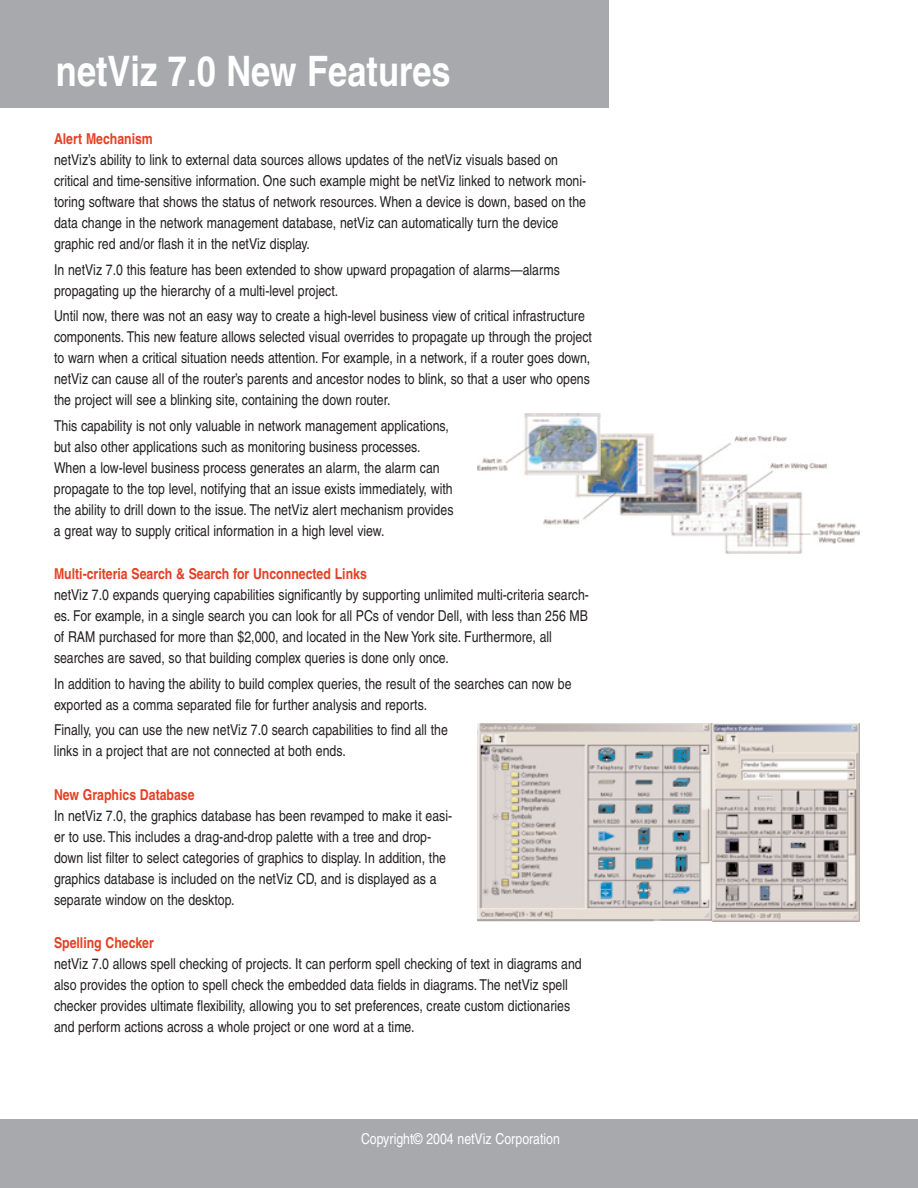
<style>
.page{position:relative;width:918px;height:1188px;background:#fff}
.page>*{position:absolute;margin:0;border:0;box-sizing:border-box;transform-origin:0 0}
.t1{font:700 condensed 42px "Helvetica";color:#fff}
.t2{font:condensed 15px/21px "Helvetica";color:#231f20}
.t3{font:700 condensed 15px "Helvetica";color:#e53f25}
.t4{font:condensed 15px "Helvetica";color:#fff}
</style>
<div class="page">
<div style="left:0;top:0;width:608px;height:107px;background:#a8a9ad"></div>
<div style="left:0;top:1119px;width:918px;height:69px;background:#a8a9ad"></div>
<img style="left:477px;top:413px;width:383px;height:141px">
<img style="left:477px;top:723px;width:383px;height:199px">
<h1 class="t1" style="left:56px;top:56px;width:396px">netViz 7.0 New Features</h1>
<p class="t3" style="left:54px;top:133px;width:100px">Alert Mechanism</p>
<p class="t2" style="left:54px;top:151px;width:534px">netViz’s ability to link to external data sources allows updates of the netViz visuals based on critical and time-sensitive information. One such example might be netViz linked to network moni&shy;toring software that shows the status of network resources. When a device is down, based on the data change in the network management database, netViz can automatically turn the device graphic red and/or flash it in the netViz display.</p>
<p class="t2" style="left:54px;top:260px;width:507px">In netViz 7.0 this feature has been extended to show upward propagation of alarms—alarms propagating up the hierarchy of a multi-level project.</p>
<p class="t2" style="left:54px;top:307px;width:539px">Until now, there was not an easy way to create a high-level business view of critical infrastructure components. This new feature allows selected visual overrides to propagate up through the project to warn when a critical situation needs attention. For example, in a network, if a router goes down, netViz can cause all of the router’s parents and ancestor nodes to blink, so that a user who opens the project will see a blinking site, containing the down router.</p>
<p class="t2" style="left:54px;top:416px;width:401px">This capability is not only valuable in network management applications, but also other applications such as monitoring business processes.<br>When a low-level business process generates an alarm, the alarm can propagate to the top level, notifying that an issue exists immediately, with the ability to drill down to the issue. The netViz alert mechanism provides a great way to supply critical information in a high level view.</p>
<p class="t3" style="left:54px;top:568px;width:314px">Multi-criteria Search &amp; Search for Unconnected Links</p>
<p class="t2" style="left:54px;top:586px;width:536px">netViz 7.0 expands querying capabilities significantly by supporting unlimited multi-criteria search&shy;es. For example, in a single search you can look for all PCs of vendor Dell, with less than 256 MB of RAM purchased for more than $2,000, and located in the New York site. Furthermore, all searches are saved, so that building complex queries is done only once.</p>
<p class="t2" style="left:54px;top:674px;width:519px">In addition to having the ability to build complex queries, the result of the searches can now be exported as a comma separated file for further analysis and reports.</p>
<p class="t2" style="left:54px;top:721px;width:395px">Finally, you can use the new netViz 7.0 search capabilities to find all the links in a project that are not connected at both ends.</p>
<p class="t3" style="left:54px;top:789px;width:142px">New Graphics Database</p>
<p class="t2" style="left:54px;top:806px;width:400px">In netViz 7.0, the graphics database has been revamped to make it easi&shy;er to use. This includes a drag-and-drop palette with a tree and drop&shy;down list filter to select categories of graphics to display. In addition, the graphics database is included on the netViz CD, and is displayed as a separate window on the desktop.</p>
<p class="t3" style="left:54px;top:937px;width:101px">Spelling Checker</p>
<p class="t2" style="left:54px;top:955px;width:529px">netViz 7.0 allows spell checking of projects. It can perform spell checking of text in diagrams and also provides the option to spell check the embedded data fields in diagrams. The netViz spell checker provides ultimate flexibility, allowing you to set preferences, create custom dictionaries and perform actions across a whole project or one word at a time.</p>
<p class="t4" style="left:361px;top:1133px;width:200px">Copyright© 2004 netViz Corporation</p>
</div>
